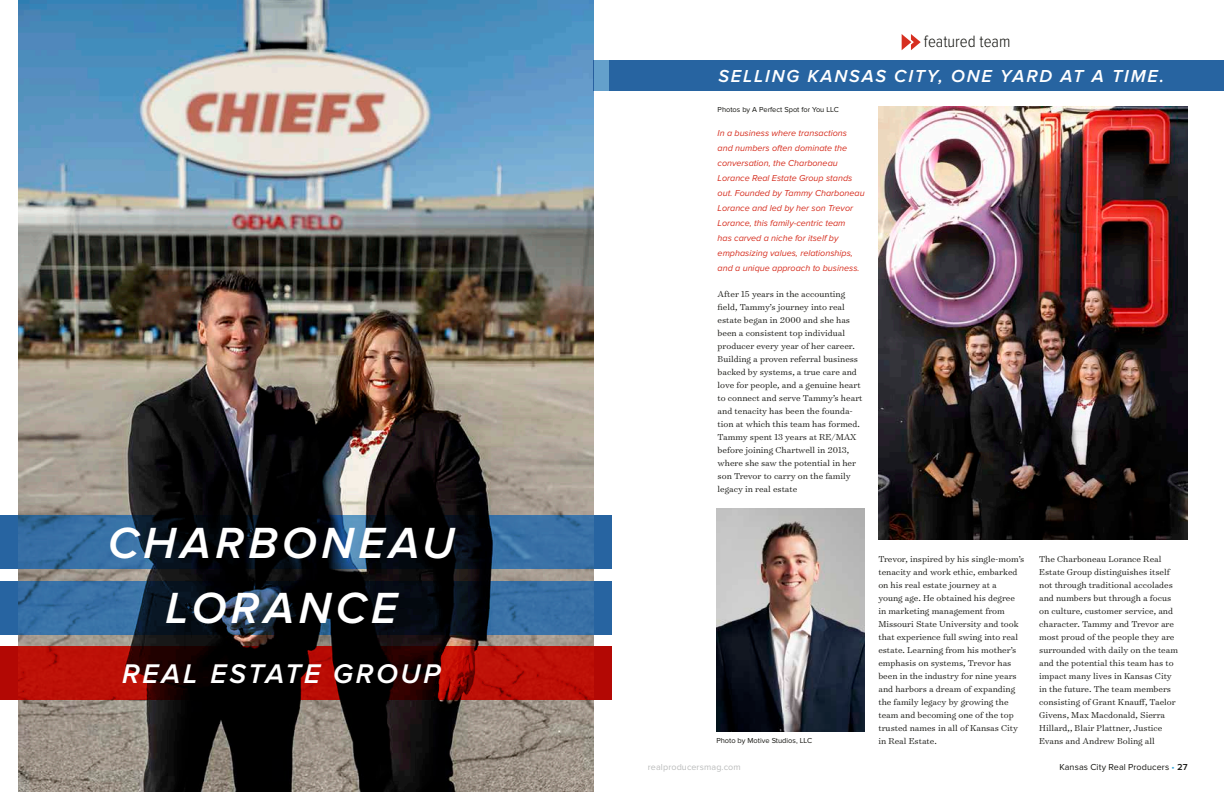
<style>
.page{position:relative;width:1224px;height:792px;background:#fff}
.page>*{position:absolute;margin:0;border:0;box-sizing:border-box;transform-origin:0 0}
.t1{font:italic 600 45.2px/64.4px "Proxima Nova";letter-spacing:.1em;color:#fff;text-align:center}
.t2{font:italic 600 28px "Proxima Nova";letter-spacing:.1em;color:#fff}
.t3{font:italic 600 18px "Proxima Nova";letter-spacing:.1em;color:#fff}
.t4{font:300 17px "Proxima Nova Cond";color:#171713}
.t5{font:300 9.8px/13px "Surveyor Text";color:#171713}
.t6{font:italic 9px/15px "Proxima Nova";color:#d62f20}
.t7{font:9px "Proxima Nova";letter-spacing:.01em;color:#171713}
.t8{font:9px "Proxima Nova";letter-spacing:.01em;color:#bbbcbc}
.t9{font:7.5px "Proxima Nova";color:#171713}
.s1{color:#31a5d9}
.s2{font-weight:600}
</style>
<div class="page">
<img style="left:19px;top:0;width:574px;height:792px">
<svg style="left:0;top:515px;width:612px;height:54px;background:#1b3854"></svg>
<div style="left:593px;top:60px;width:631px;height:31px;background:#2764a1"></div>
<svg style="left:0;top:581px;width:612px;height:54px;background:#1c3855"></svg>
<svg style="left:0;top:646px;width:612px;height:54px;background:#6c0703"></svg>
<img style="left:879px;top:107px;width:309px;height:433px">
<svg style="left:902px;top:34px;width:19px;height:16px"></svg>
<img style="left:716px;top:508px;width:149px;height:224px">
<h1 class="t1" style="left:108px;top:512px;width:348px">CHARBONEAU<br>LORANCE</h1>
<h2 class="t2" style="left:122px;top:658px;width:320px">REAL ESTATE GROUP</h2>
<h3 class="t4" style="left:924px;top:34px;width:88px">featured team</h3>
<h3 class="t3" style="left:718px;top:66px;width:447px">SELLING KANSAS CITY, ONE YARD AT A TIME.</h3>
<p class="t9" style="left:718px;top:106px;width:123px">Photos by A Perfect Spot for You LLC</p>
<p class="t6" style="left:718px;top:126px;width:149px">In a business where transactions<br>and numbers often dominate the conversation, the Charboneau Lorance Real Estate Group stands out. Founded by Tammy Charboneau Lorance and led by her son Trevor Lorance, this family-centric team<br>has carved a niche for itself by emphasizing values, relationships, and a unique approach to business.</p>
<p class="t5" style="left:718px;top:287px;width:146px">After 15 years in the accounting field, Tammy’s journey into real estate began in 2000 and she has been a consistent top individual producer every year of her career.<br>Building a proven referral business backed by systems, a true care and love for people, and a genuine heart to connect and serve Tammy’s heart and tenacity has been the founda&shy;tion at which this team has formed.<br>Tammy spent 13 years at RE/MAX before joining Chartwell in 2013, where she saw the potential in her son Trevor to carry on the family legacy in real estate</p>
<p class="t9" style="left:716px;top:736px;width:97px">Photo by Motive Studios, LLC</p>
<p class="t5" style="left:878px;top:552px;width:148px">Trevor, inspired by his single-mom’s tenacity and work ethic, embarked on his real estate journey at a<br>young age. He obtained his degree in marketing management from<br>Missouri State University and took that experience full swing into real estate. Learning from his mother’s emphasis on systems, Trevor has been in the industry for nine years and harbors a dream of expanding the family legacy by growing the team and becoming one of the top trusted names in all of Kansas City in Real Estate.</p>
<p class="t5" style="left:1039px;top:552px;width:140px">The Charboneau Lorance Real<br>Estate Group distinguishes itself not through traditional accolades and numbers but through a focus on culture, customer service, and character. Tammy and Trevor are most proud of the people they are surrounded with daily on the team and the potential this team has to impact many lives in Kansas City in the future. The team members consisting of Grant Knauff, Taelor<br>Givens, Max Macdonald, Sierra<br>Hillard,, Blair Plattner, Justice<br>Evans and Andrew Boling all</p>
<p class="t8" style="left:648px;top:762px;width:94px">realproducersmag.com</p>
<p class="t7" style="left:1059px;top:762px;width:130px">Kansas City Real Producers <span class="s1">•</span> <span class="s2">27</span></p>
</div>
